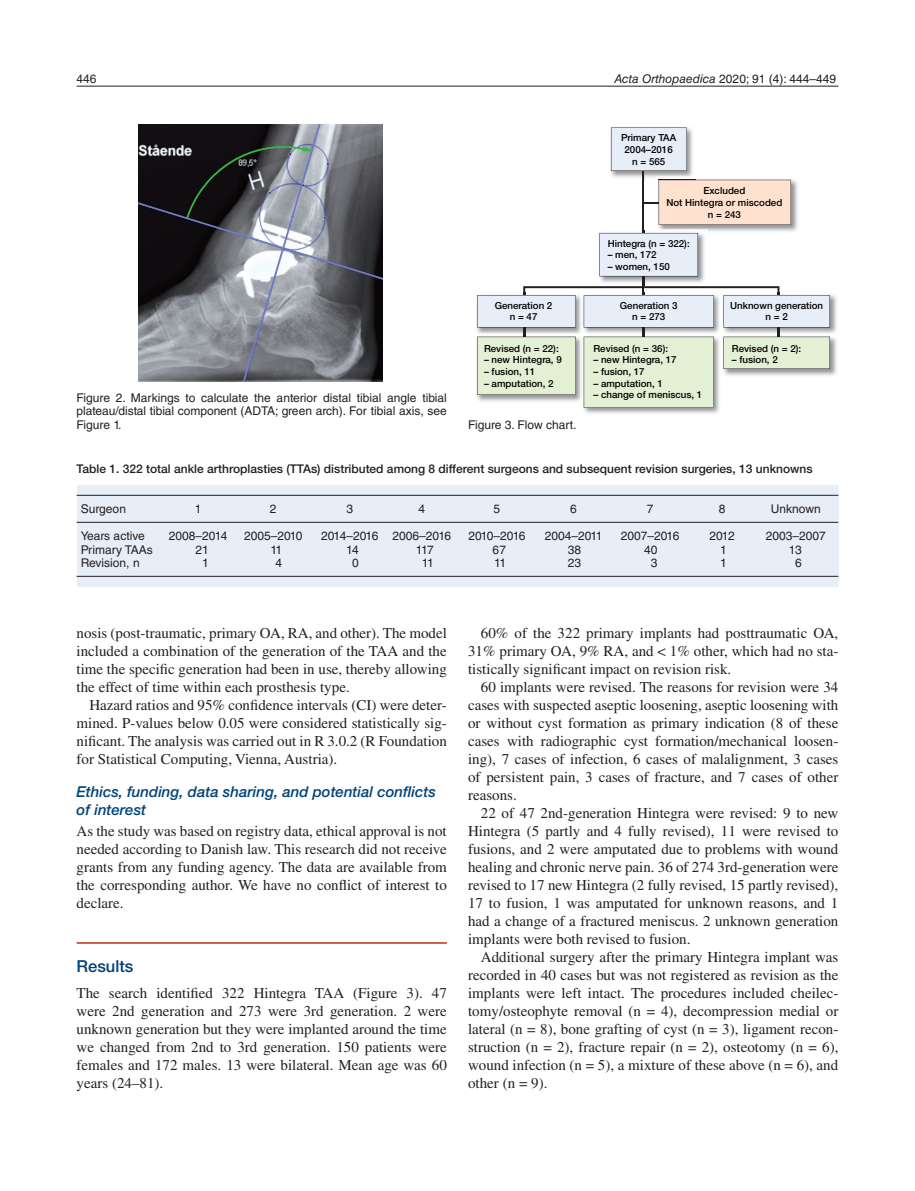
<style>
.page{position:relative;width:915px;height:1191px;background:#fff}
.page>*{position:absolute;margin:0;border:0;box-sizing:border-box;transform-origin:0 0}
.t1{font:500 16.5px "Helvetica Neue LTW1 G";color:#004279}
.t2{font:15px/18px "Times";color:#231f20;text-align:justify}
.t3{font:italic 500 15px/18px "Helvetica Neue LTW1 G";color:#004279}
.t4{font:12px/13.5px "Helvetica LT Std";color:#231f20;text-align:justify}
.t5{font:500 12px "Helvetica Neue LTW1 G";color:#231f20}
.t6{font:12px "Helvetica LT Std";letter-spacing:-.02em;color:#231f20}
.t7{font:12px "Helvetica LT Std";letter-spacing:-.05em;color:#231f20}
.t8{font:500 9.75px/11.7px "Helvetica Neue LTW1 G";color:#000;text-align:center}
.s1{font-style:italic}
</style>
<div class="page">
<hr style="left:77px;top:86px;width:761px;height:1px;background:#231f20">
<hr style="left:77px;top:942px;width:369px;height:1px;background:#bc2e18">
<svg style="left:138px;top:124px;width:244px;height:258px;background:#63656b"></svg>
<hr style="left:644px;top:202px;width:35px;height:2px;background:#231f20">
<hr style="left:642px;top:134px;width:2px;height:209px;background:#231f20">
<img style="left:658px;top:179px;width:140px;height:53px">
<div style="left:658px;top:180px;width:132px;height:45px;background:#fee2cf"></div>
<img style="left:610px;top:127px;width:83px;height:53px">
<img style="left:642px;top:171px;width:2px;height:9px">
<img style="left:655px;top:177px;width:40px;height:3px">
<img style="left:658px;top:180px;width:37px;height:1px">
<svg style="left:610px;top:127px;width:76px;height:44px;background:#e2e8f1"></svg>
<img style="left:599px;top:230px;width:106px;height:55px">
<img style="left:642px;top:230px;width:2px;height:55px">
<img style="left:655px;top:230px;width:51px;height:4px">
<div style="left:599px;top:233px;width:98px;height:43px;background:#e8eef8"></div>
<img style="left:829px;top:295px;width:8px;height:81px">
<img style="left:583px;top:407px;width:137px;height:7px">
<img style="left:829px;top:334px;width:8px;height:2px">
<svg style="left:477px;top:286px;width:352px;height:121px"></svg>
<div style="left:77px;top:485px;width:761px;height:102px;background:#e8eef8"></div>
<hr style="left:77px;top:495px;width:761px;height:1px;background:#231f20">
<hr style="left:77px;top:522px;width:761px;height:1px;background:#231f20">
<hr style="left:77px;top:576px;width:761px;height:1px;background:#231f20">
<p class="t4" style="left:77px;top:72px;width:22px">446</p>
<p class="t4" style="left:614px;top:72px;width:223px"><span class="s1">Acta Orthopaedica</span> 2020; 91 (4): 444–449</p>
<p class="t4" style="left:77px;top:391px;width:371px">Figure 2. Markings to calculate the anterior distal tibial angle tibial plateau/distal tibial component (ADTA; green arch). For tibial axis, see Figure 1.</p>
<p class="t8" style="left:621px;top:132px;width:57px">Primary TAA<br>2004–2016 n = 565</p>
<p class="t8" style="left:666px;top:185px;width:117px">Excluded<br>Not Hintegra or miscoded n = 243</p>
<p class="t8" style="left:607px;top:237px;width:83px">Hintegra (n = 322):</p>
<p class="t8" style="left:607px;top:249px;width:50px">– men, 172</p>
<p class="t8" style="left:607px;top:261px;width:64px">– women, 150</p>
<p class="t8" style="left:494px;top:299px;width:59px">Generation 2 n = 47</p>
<p class="t8" style="left:619px;top:299px;width:59px">Generation 3 n = 273</p>
<p class="t8" style="left:730px;top:299px;width:94px">Unknown generation n = 2</p>
<p class="t8" style="left:731px;top:342px;width:71px">Revised (n = 2):</p>
<p class="t8" style="left:731px;top:354px;width:47px">– fusion, 2</p>
<p class="t8" style="left:484px;top:342px;width:76px">Revised (n = 22):</p>
<p class="t8" style="left:484px;top:354px;width:79px">– new Hintegra, 9</p>
<p class="t8" style="left:484px;top:366px;width:53px">– fusion, 11</p>
<p class="t8" style="left:484px;top:377px;width:71px">– amputation, 2</p>
<p class="t8" style="left:593px;top:342px;width:76px">Revised (n = 36):</p>
<p class="t8" style="left:593px;top:354px;width:85px">– new Hintegra, 17</p>
<p class="t8" style="left:593px;top:366px;width:53px">– fusion, 17</p>
<p class="t8" style="left:593px;top:377px;width:71px">– amputation, 1</p>
<p class="t8" style="left:593px;top:389px;width:110px">– change of meniscus, 1</p>
<p class="t4" style="left:468px;top:417px;width:110px">Figure 3. Flow chart.</p>
<p class="t5" style="left:77px;top:461px;width:737px">Table 1. 322 total ankle arthroplasties (TTAs) distributed among 8 different surgeons and subsequent revision surgeries, 13 unknowns</p>
<p class="t4" style="left:81px;top:502px;width:47px">Surgeon</p>
<p class="t4" style="left:195px;top:502px;width:8px">1</p>
<p class="t4" style="left:270px;top:502px;width:8px">2</p>
<p class="t4" style="left:346px;top:502px;width:8px">3</p>
<p class="t4" style="left:418px;top:502px;width:8px">4</p>
<p class="t4" style="left:493px;top:502px;width:8px">5</p>
<p class="t4" style="left:570px;top:502px;width:8px">6</p>
<p class="t4" style="left:646px;top:502px;width:8px">7</p>
<p class="t4" style="left:718px;top:502px;width:8px">8</p>
<p class="t4" style="left:770px;top:502px;width:51px">Unknown</p>
<p class="t4" style="left:81px;top:529px;width:65px">Years active</p>
<p class="t4" style="left:169px;top:529px;width:60px">2008–2014</p>
<p class="t4" style="left:244px;top:529px;width:60px">2005–2010</p>
<p class="t6" style="left:321px;top:529px;width:131px">2014–2016 2006–2016</p>
<p class="t7" style="left:468px;top:529px;width:59px">2010–2016</p>
<p class="t4" style="left:544px;top:529px;width:59px">2004–2011</p>
<p class="t4" style="left:620px;top:529px;width:60px">2007–2016</p>
<p class="t4" style="left:709px;top:529px;width:27px">2012</p>
<p class="t4" style="left:765px;top:529px;width:62px">2003–2007</p>
<p class="t4" style="left:81px;top:543px;width:73px">Primary TAAs</p>
<p class="t4" style="left:195px;top:543px;width:15px">21</p>
<p class="t4" style="left:270px;top:543px;width:13px">11</p>
<p class="t4" style="left:346px;top:543px;width:14px">14</p>
<p class="t4" style="left:415px;top:543px;width:20px">117</p>
<p class="t4" style="left:492px;top:543px;width:15px">67</p>
<p class="t4" style="left:567px;top:543px;width:15px">38</p>
<p class="t4" style="left:644px;top:543px;width:15px">40</p>
<p class="t4" style="left:719px;top:543px;width:8px">1</p>
<p class="t4" style="left:788px;top:543px;width:14px">13</p>
<p class="t4" style="left:81px;top:556px;width:60px">Revision, n</p>
<p class="t4" style="left:202px;top:556px;width:8px">1</p>
<p class="t4" style="left:275px;top:556px;width:8px">4</p>
<p class="t4" style="left:352px;top:556px;width:8px">0</p>
<p class="t4" style="left:422px;top:556px;width:13px">11</p>
<p class="t4" style="left:494px;top:556px;width:13px">11</p>
<p class="t4" style="left:567px;top:556px;width:15px">23</p>
<p class="t4" style="left:650px;top:556px;width:8px">3</p>
<p class="t4" style="left:719px;top:556px;width:8px">1</p>
<p class="t4" style="left:794px;top:556px;width:8px">6</p>
<p class="t2" style="left:77px;top:623px;width:371px">nosis (post-traumatic, primary OA, RA, and other). The model included a combination of the generation of the TAA and the time the specific generation had been in use, thereby allowing the effect of time within each prosthesis type.</p>
<p class="t2" style="left:77px;top:695px;width:371px;text-indent:13px">Hazard ratios and 95% confidence intervals (CI) were deter&shy;mined. P-values below 0.05 were considered statistically sig&shy;nificant. The analysis was carried out in R 3.0.2 (R Foundation for Statistical Computing, Vienna, Austria).</p>
<p class="t3" style="left:77px;top:782px;width:361px">Ethics, funding, data sharing, and potential conflicts of interest</p>
<p class="t2" style="left:77px;top:821px;width:371px">As the study was based on registry data, ethical approval is not needed according to Danish law. This research did not receive grants from any funding agency. The data are available from the corresponding author. We have no conflict of interest to declare.</p>
<p class="t1" style="left:77px;top:956px;width:58px">Results</p>
<p class="t2" style="left:77px;top:983px;width:371px">The search identified 322 Hintegra TAA (Figure 3). 47 were 2nd generation and 273 were 3rd generation. 2 were unknown generation but they were implanted around the time we changed from 2nd to 3rd generation. 150 patients were females and 172 males. 13 were bilateral. Mean age was 60 years (24–81).</p>
<p class="t2" style="left:468px;top:623px;width:371px;text-indent:13px">60% of the 322 primary implants had posttraumatic OA, 31% primary OA, 9% RA, and &lt; 1% other, which had no sta&shy;tistically significant impact on revision risk.</p>
<p class="t2" style="left:468px;top:677px;width:371px;text-indent:13px">60 implants were revised. The reasons for revision were 34 cases with suspected aseptic loosening, aseptic loosening with or without cyst formation as primary indication (8 of these cases with radiographic cyst formation/mechanical loosen&shy;ing), 7 cases of infection, 6 cases of malalignment, 3 cases of persistent pain, 3 cases of fracture, and 7 cases of other reasons.</p>
<p class="t2" style="left:468px;top:803px;width:371px;text-indent:13px">22 of 47 2nd-generation Hintegra were revised: 9 to new Hintegra (5 partly and 4 fully revised), 11 were revised to fusions, and 2 were amputated due to problems with wound healing and chronic nerve pain. 36 of 274 3rd-generation were revised to 17 new Hintegra (2 fully revised, 15 partly revised), 17 to fusion, 1 was amputated for unknown reasons, and 1 had a change of a fractured meniscus. 2 unknown generation implants were both revised to fusion.</p>
<p class="t2" style="left:468px;top:947px;width:371px;text-indent:13px">Additional surgery after the primary Hintegra implant was recorded in 40 cases but was not registered as revision as the implants were left intact. The procedures included cheilec&shy;tomy/osteophyte removal (n = 4), decompression medial or lateral (n = 8), bone grafting of cyst (n = 3), ligament recon&shy;struction (n = 2), fracture repair (n = 2), osteotomy (n = 6), wound infection (n = 5), a mixture of these above (n = 6), and other (n = 9).</p>
</div>
